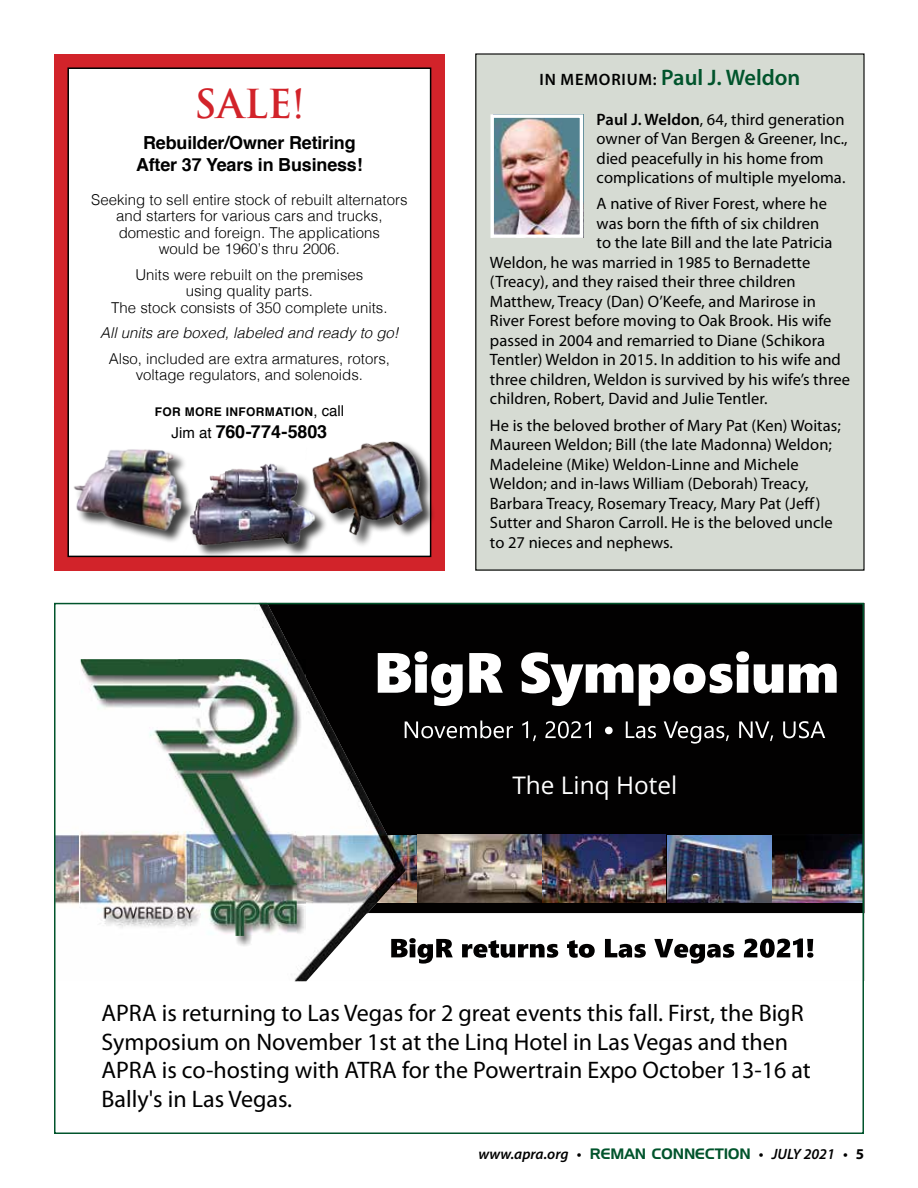
<style>
.page{position:relative;width:918px;height:1188px;background:#fff}
.page>*{position:absolute;margin:0;border:0;box-sizing:border-box;transform-origin:0 0}
.t1{font:700 39px "Trajan Pro";color:#d2232a}
.t2{font:24.45px "Open Sans";color:#fff}
.t3{font:24px/28.8px "Myriad Pro";color:#000}
.t4{font:600 22.5px "Myriad Pro";color:#01542c}
.t5{font:700 18px/21.6px "Helvetica";letter-spacing:-.01em;color:#000;text-align:center}
.t6{font:16.5px/19.5px "Myriad Pro";letter-spacing:.005em;color:#000}
.t7{font:300 15px/16.5px "Helvetica";color:#000;text-align:center}
.t8{font:italic 600 15px "Myriad Pro";color:#000}
.t9{font:italic 300 15px "Helvetica";color:#000}
.t10{font:700 12px "Helvetica";letter-spacing:.03em;color:#000}
.s1{font-weight:400;font-size:15px}
.s2{font-size:16.5px;color:#000}
.s3{font-weight:600}
.s4{font-family:"Hanzel Normal";font-weight:400;font-style:normal;color:#01542c}
.s5{font-weight:700;font-style:normal}
</style>
<div class="page">
<div style="left:405px;top:603px;width:460px;height:378px;background:#020101"></div>
<img style="left:405px;top:834px;width:456px;height:69px">
<svg style="left:405px;top:651px;width:58px;height:55px"></svg>
<svg style="left:469px;top:653px;width:34px;height:40px"></svg>
<svg style="left:521px;top:652px;width:112px;height:54px"></svg>
<svg style="left:639px;top:651px;width:144px;height:55px"></svg>
<svg style="left:789px;top:664px;width:48px;height:29px"></svg>
<svg style="left:405px;top:721px;width:108px;height:17px;background:#464545"></svg>
<svg style="left:522px;top:721px;width:14px;height:20px"></svg>
<svg style="left:545px;top:721px;width:46px;height:17px"></svg>
<svg style="left:626px;top:721px;width:30px;height:17px"></svg>
<svg style="left:664px;top:721px;width:65px;height:23px"></svg>
<svg style="left:739px;top:721px;width:34px;height:20px"></svg>
<svg style="left:783px;top:721px;width:42px;height:17px"></svg>
<svg style="left:604px;top:726px;width:9px;height:9px"></svg>
<svg style="left:405px;top:913px;width:456px;height:68px"></svg>
<img style="left:57px;top:835px;width:23px;height:70px">
<img style="left:81px;top:659px;width:178px;height:277px">
<img style="left:259px;top:606px;width:146px;height:375px">
<div style="left:54px;top:54px;width:391px;height:517px;background:#d2232a"></div>
<div style="left:68px;top:68px;width:363px;height:488px;background:#fff"></div>
<div style="left:74px;top:449px;width:121px;height:95px;background:#000;opacity:.75"></div>
<img style="left:67px;top:430px;width:128px;height:108px">
<img style="left:184px;top:456px;width:142px;height:102px">
<div style="left:310px;top:441px;width:126px;height:107px;background:#000;opacity:.75"></div>
<img style="left:290px;top:441px;width:135px;height:116px">
<div style="left:476px;top:54px;width:388px;height:516px;background:#d6dbd3"></div>
<img style="left:495px;top:118px;width:84px;height:116px">
<div style="left:491px;top:114px;width:92px;height:124px;border:3px solid #fff"></div>
<h1 class="t1" style="left:194px;top:80px;width:112px">SALE!</h1>
<p class="t5" style="left:136px;top:132px;width:228px">Rebuilder/Owner Retiring<br>After 37 Years in Business!</p>
<p class="t7" style="left:91px;top:190px;width:318px">Seeking to sell entire stock of rebuilt alternators and starters for various cars and trucks, domestic and foreign. The applications<br>would be 1960’s thru 2006.</p>
<p class="t7" style="left:111px;top:265px;width:278px">Units were rebuilt on the premises<br>using quality parts.<br>The stock consists of 350 complete units.</p>
<p class="t9" style="left:100px;top:320px;width:300px">All units are boxed, labeled and ready to go!</p>
<p class="t7" style="left:109px;top:349px;width:283px">Also, included are extra armatures, rotors, voltage regulators, and solenoids.</p>
<p class="t10" style="left:155px;top:402px;width:191px">FOR MORE INFORMATION<span class="s1">, call</span></p>
<p class="t5" style="left:172px;top:421px;width:157px"><span class="s1">Jim at</span> 760-774-5803</p>
<h3 class="t4" style="left:540px;top:65px;width:262px"><span class="s2">IN MEMORIUM:</span> Paul J. Weldon</h3>
<p class="t6" style="left:597px;top:110px;width:253px"><span class="s3">Paul J. Weldon</span>, 64, third generation owner of Van Bergen &amp; Greener, Inc., died peacefully in his home from complications of multiple myeloma.</p>
<p class="t6" style="left:597px;top:194px;width:232px">A native of River Forest, where he</p>
<p class="t6" style="left:597px;top:214px;width:224px">was born the fifth of six children</p>
<p class="t6" style="left:597px;top:233px;width:237px">to the late Bill and the late Patricia</p>
<p class="t6" style="left:490px;top:253px;width:322px">Weldon, he was married in 1985 to Bernadette</p>
<p class="t6" style="left:490px;top:273px;width:307px">(Treacy), and they raised their three children</p>
<p class="t6" style="left:490px;top:292px;width:328px">Matthew, Treacy (Dan) O’Keefe, and Marirose in</p>
<p class="t6" style="left:490px;top:312px;width:343px">River Forest before moving to Oak Brook. His wife</p>
<p class="t6" style="left:490px;top:331px;width:337px">passed in 2004 and remarried to Diane (Schikora</p>
<p class="t6" style="left:490px;top:351px;width:353px">Tentler) Weldon in 2015. In addition to his wife and</p>
<p class="t6" style="left:490px;top:370px;width:362px">three children, Weldon is survived by his wife’s three</p>
<p class="t6" style="left:490px;top:390px;width:279px">children, Robert, David and Julie Tentler.</p>
<p class="t6" style="left:490px;top:416px;width:353px">He is the beloved brother of Mary Pat (Ken) Woitas; Maureen Weldon; Bill (the late Madonna) Weldon; Madeleine (Mike) Weldon-Linne and Michele Weldon; and in-laws William (Deborah) Treacy, Barbara Treacy, Rosemary Treacy, Mary Pat (Jeff)<br>Sutter and Sharon Carroll. He is the beloved uncle to 27 nieces and nephews.</p>
<h2 class="t2" style="left:512px;top:775px;width:166px">The Linq Hotel</h2>
<h3 class="t3" style="left:102px;top:999px;width:711px">APRA is returning to Las Vegas for 2 great events this fall. First, the BigR Symposium on November 1st at the Linq Hotel in Las Vegas and then APRA is co-hosting with ATRA for the Powertrain Expo October 13-16 at Bally's in Las Vegas.</h3>
<p class="t8" style="left:478px;top:1146px;width:387px">www.apra.org • <span class="s4">REMAN CONNECTION</span> • JULY 2021 • <span class="s5">5</span></p>
</div>
